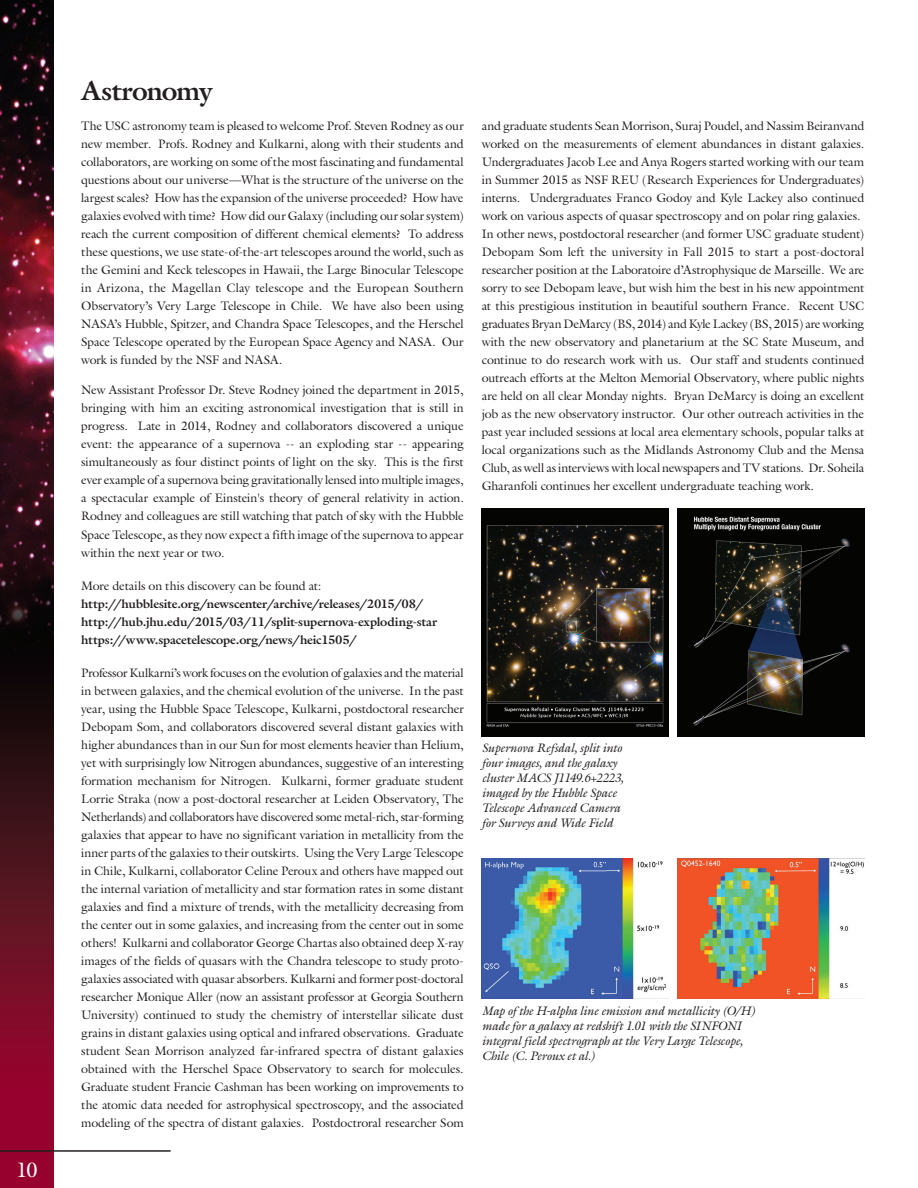
<style>
.page{position:relative;width:918px;height:1188px;background:#fff}
.page>*{position:absolute;margin:0;border:0;box-sizing:border-box;transform-origin:0 0}
.t1{font:700 27px "Galliard Std";letter-spacing:-.035em;color:#231f20}
.t2{font:21px "Galliard Std";color:#fff}
.t3{font:12.3px/18px "Galliard Std";letter-spacing:-.01em;color:#231f20;text-align:justify}
.t4{font:italic 12.3px/15px "Galliard Std";letter-spacing:-.015em;color:#231f20}
.t5{font:700 12.3px/18px "Galliard Std";letter-spacing:-.015em;color:#231f20}
</style>
<div class="page">
<img style="left:0;top:0;width:54px;height:1188px">
<hr style="left:0;top:1150px;width:171px;height:2px;background:#231f20">
<img style="left:482px;top:509px;width:187px;height:228px">
<img style="left:482px;top:858px;width:187px;height:141px">
<img style="left:677px;top:509px;width:187px;height:228px">
<img style="left:677px;top:858px;width:187px;height:141px">
<h2 class="t2" style="left:16px;top:1157px;width:23px">10</h2>
<h1 class="t1" style="left:81px;top:74px;width:133px">Astronomy</h1>
<p class="t3" style="left:81px;top:117px;width:384px">The USC astronomy team is pleased to welcome Prof. Steven Rodney as our new member. Profs. Rodney and Kulkarni, along with their students and collaborators, are working on some of the most fascinating and fundamental questions about our universe—What is the structure of the universe on the largest scales? How has the expansion of the universe proceeded? How have galaxies evolved with time? How did our Galaxy (including our solar system) reach the current composition of different chemical elements? To address these questions, we use state-of-the-art telescopes around the world, such as the Gemini and Keck telescopes in Hawaii, the Large Binocular Telescope in Arizona, the Magellan Clay telescope and the European Southern Observatory’s Very Large Telescope in Chile. We have also been using NASA’s Hubble, Spitzer, and Chandra Space Telescopes, and the Herschel Space Telescope operated by the European Space Agency and NASA. Our work is funded by the NSF and NASA.</p>
<p class="t3" style="left:81px;top:381px;width:384px">New Assistant Professor Dr. Steve Rodney joined the department in 2015, bringing with him an exciting astronomical investigation that is still in progress. Late in 2014, Rodney and collaborators discovered a unique event: the appearance of a supernova -- an exploding star -- appearing simultaneously as four distinct points of light on the sky. This is the first ever example of a supernova being gravitationally lensed into multiple images, a spectacular example of Einstein's theory of general relativity in action.<br>Rodney and colleagues are still watching that patch of sky with the Hubble Space Telescope, as they now expect a fifth image of the supernova to appear within the next year or two.</p>
<p class="t3" style="left:81px;top:576px;width:242px">More details on this discovery can be found at:</p>
<p class="t5" style="left:81px;top:594px;width:358px">http://hubblesite.org/newscenter/archive/releases/2015/08/ http://hub.jhu.edu/2015/03/11/split-supernova-exploding-star https://www.spacetelescope.org/news/heic1505/</p>
<p class="t3" style="left:81px;top:663px;width:384px">Professor Kulkarni’s work focuses on the evolution of galaxies and the material in between galaxies, and the chemical evolution of the universe. In the past year, using the Hubble Space Telescope, Kulkarni, postdoctoral researcher Debopam Som, and collaborators discovered several distant galaxies with higher abundances than in our Sun for most elements heavier than Helium, yet with surprisingly low Nitrogen abundances, suggestive of an interesting formation mechanism for Nitrogen. Kulkarni, former graduate student Lorrie Straka (now a post-doctoral researcher at Leiden Observatory, The Netherlands) and collaborators have discovered some metal-rich, star-forming galaxies that appear to have no significant variation in metallicity from the inner parts of the galaxies to their outskirts. Using the Very Large Telescope in Chile, Kulkarni, collaborator Celine Peroux and others have mapped out the internal variation of metallicity and star formation rates in some distant galaxies and find a mixture of trends, with the metallicity decreasing from the center out in some galaxies, and increasing from the center out in some others! Kulkarni and collaborator George Chartas also obtained deep X-ray images of the fields of quasars with the Chandra telescope to study proto&shy;galaxies associated with quasar absorbers. Kulkarni and former post-doctoral researcher Monique Aller (now an assistant professor at Georgia Southern University) continued to study the chemistry of interstellar silicate dust grains in distant galaxies using optical and infrared observations. Graduate student Sean Morrison analyzed far-infrared spectra of distant galaxies obtained with the Herschel Space Observatory to search for molecules.<br>Graduate student Francie Cashman has been working on improvements to the atomic data needed for astrophysical spectroscopy, and the associated modeling of the spectra of distant galaxies. Postdoctroral researcher Som</p>
<p class="t3" style="left:482px;top:116px;width:384px;text-align:left">and graduate students Sean Morrison, Suraj Poudel, and Nassim Beiranvand worked on the measurements of element abundances in distant galaxies.<br>Undergraduates Jacob Lee and Anya Rogers started working with our team in Summer 2015 as NSF REU (Research Experiences for Undergraduates) interns. Undergraduates Franco Godoy and Kyle Lackey also continued work on various aspects of quasar spectroscopy and on polar ring galaxies.<br>In other news, postdoctoral researcher (and former USC graduate student)<br>Debopam Som left the university in Fall 2015 to start a post-doctoral researcher position at the Laboratoire d’Astrophysique de Marseille. We are sorry to see Debopam leave, but wish him the best in his new appointment at this prestigious institution in beautiful southern France. Recent USC graduates Bryan DeMarcy (BS, 2014) and Kyle Lackey (BS, 2015) are working with the new observatory and planetarium at the SC State Museum, and continue to do research work with us. Our staff and students continued outreach efforts at the Melton Memorial Observatory, where public nights are held on all clear Monday nights. Bryan DeMarcy is doing an excellent job as the new observatory instructor. Our other outreach activities in the past year included sessions at local area elementary schools, popular talks at local organizations such as the Midlands Astronomy Club and the Mensa Club, as well as interviews with local newspapers and TV stations. Dr. Soheila Gharanfoli continues her excellent undergraduate teaching work.</p>
<p class="t4" style="left:482px;top:740px;width:144px">Supernova Refsdal, split into four images, and the galaxy cluster MACS J1149.6+2223, imaged by the Hubble Space<br>Telescope Advanced Camera for Surveys and Wide Field</p>
<p class="t4" style="left:482px;top:1003px;width:275px">Map of the H-alpha line emission and metallicity (O/H) made for a galaxy at redshift 1.01 with the SINFONI integral field spectrograph at the Very Large Telescope, Chile (C. Peroux et al.)</p>
</div>
